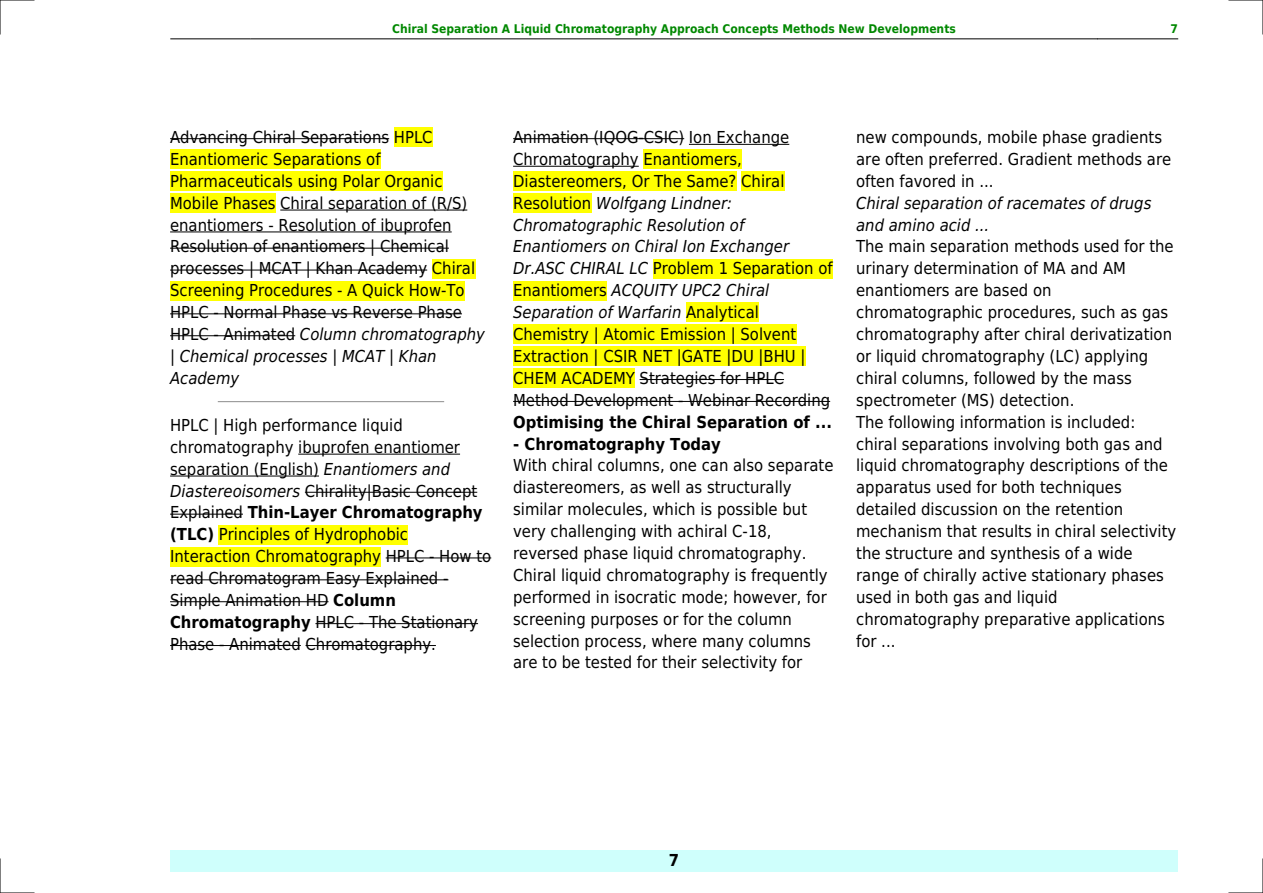
<style>
.page{position:relative;width:1263px;height:893px;background:#fff}
.page>*{position:absolute;margin:0;border:0;box-sizing:border-box;transform-origin:0 0}
.t1{font:16.5px/21.9px "DejaVu Sans Condensed";color:#000}
.t2{font:700 16.5px "DejaVu Sans Condensed";color:#000}
.t3{font:italic 16.5px/21.9px "DejaVu Sans Condensed";color:#000}
.t4{font:700 12px "DejaVu Sans Condensed";color:#080}
.s1{font-style:italic}
.s2{font-weight:700}
</style>
<div class="page">
<hr style="left:170px;top:39px;width:80px;height:1px;background:#000">
<hr style="left:251px;top:39px;width:846px;height:1px;background:#000">
<hr style="left:1097px;top:39px;width:81px;height:1px;background:#000">
<div style="left:170px;top:850px;width:1008px;height:22px;background:#cffffc"></div>
<hr style="left:170px;top:138px;width:219px;height:1px;background:#000">
<div style="left:394px;top:128px;width:39px;height:19px;background:#ff0"></div>
<div style="left:170px;top:150px;width:211px;height:19px;background:#ff0"></div>
<div style="left:170px;top:171px;width:273px;height:20px;background:#ff0"></div>
<div style="left:170px;top:193px;width:106px;height:20px;background:#ff0"></div>
<hr style="left:280px;top:210px;width:187px;height:1px;background:#000">
<hr style="left:170px;top:232px;width:282px;height:1px;background:#000">
<hr style="left:170px;top:248px;width:279px;height:1px;background:#000">
<hr style="left:170px;top:270px;width:257px;height:1px;background:#000">
<div style="left:432px;top:259px;width:43px;height:19px;background:#ff0"></div>
<div style="left:170px;top:281px;width:295px;height:19px;background:#ff0"></div>
<hr style="left:170px;top:313px;width:292px;height:1px;background:#000">
<hr style="left:170px;top:335px;width:125px;height:1px;background:#000">
<hr style="left:218px;top:401px;width:226px;height:1px;background:#999">
<hr style="left:298px;top:454px;width:162px;height:1px;background:#000">
<hr style="left:170px;top:476px;width:149px;height:1px;background:#000">
<hr style="left:305px;top:492px;width:172px;height:1px;background:#000">
<hr style="left:170px;top:514px;width:73px;height:1px;background:#000">
<div style="left:219px;top:525px;width:189px;height:19px;background:#ff0"></div>
<div style="left:170px;top:547px;width:211px;height:19px;background:#ff0"></div>
<hr style="left:386px;top:557px;width:105px;height:1px;background:#000">
<hr style="left:170px;top:579px;width:278px;height:1px;background:#000">
<hr style="left:170px;top:601px;width:158px;height:1px;background:#000">
<hr style="left:315px;top:623px;width:163px;height:1px;background:#000">
<hr style="left:170px;top:645px;width:131px;height:1px;background:#000">
<hr style="left:306px;top:645px;width:130px;height:1px;background:#000">
<hr style="left:513px;top:138px;width:171px;height:1px;background:#000">
<hr style="left:689px;top:144px;width:100px;height:1px;background:#000">
<hr style="left:513px;top:166px;width:126px;height:1px;background:#000">
<div style="left:643px;top:150px;width:99px;height:19px;background:#ff0"></div>
<div style="left:513px;top:171px;width:223px;height:20px;background:#ff0"></div>
<div style="left:741px;top:171px;width:43px;height:20px;background:#ff0"></div>
<div style="left:513px;top:193px;width:78px;height:20px;background:#ff0"></div>
<div style="left:653px;top:259px;width:180px;height:19px;background:#ff0"></div>
<div style="left:513px;top:281px;width:94px;height:19px;background:#ff0"></div>
<div style="left:686px;top:303px;width:73px;height:19px;background:#ff0"></div>
<div style="left:513px;top:325px;width:283px;height:19px;background:#ff0"></div>
<div style="left:513px;top:347px;width:292px;height:19px;background:#ff0"></div>
<div style="left:513px;top:368px;width:122px;height:20px;background:#ff0"></div>
<hr style="left:640px;top:379px;width:144px;height:1px;background:#000">
<hr style="left:513px;top:401px;width:317px;height:1px;background:#000">
<hr style="left:0;top:0;width:34px;height:1px;background:#000">
<hr style="left:1229px;top:0;width:34px;height:1px;background:#000">
<hr style="left:0;top:892px;width:34px;height:1px;background:#000">
<hr style="left:1229px;top:892px;width:34px;height:1px;background:#000">
<hr style="left:0;top:0;width:1px;height:34px;background:#000">
<hr style="left:0;top:859px;width:1px;height:34px;background:#000">
<hr style="left:1262px;top:0;width:1px;height:34px;background:#000">
<hr style="left:1262px;top:859px;width:1px;height:34px;background:#000">
<p class="t4" style="left:392px;top:21px;width:565px">Chiral Separation A Liquid Chromatography Approach Concepts Methods New Developments</p>
<p class="t4" style="left:1170px;top:21px;width:9px">7</p>
<p class="t1" style="left:170px;top:126px;width:316px">Advancing Chiral Separations HPLC Enantiomeric Separations of Pharmaceuticals using Polar Organic Mobile Phases Chiral separation of (R/S) enantiomers - Resolution of ibuprofen Resolution of enantiomers | Chemical processes | MCAT | Khan Academy Chiral Screening Procedures - A Quick How-To HPLC - Normal Phase vs Reverse Phase HPLC - Animated <span class="s1">Column chromatography | Chemical processes | MCAT | Khan Academy</span></p>
<p class="t1" style="left:170px;top:414px;width:323px">HPLC | High performance liquid chromatography ibuprofen enantiomer separation (English) <span class="s1">Enantiomers and Diastereoisomers</span> Chirality|Basic Concept Explained <span class="s2">Thin-Layer Chromatography (TLC)</span> Principles of Hydrophobic Interaction Chromatography HPLC - How to read Chromatogram Easy Explained - Simple Animation HD <span class="s2">Column Chromatography</span> HPLC - The Stationary Phase - Animated Chromatography.</p>
<p class="t1" style="left:513px;top:126px;width:321px">Animation (IQOG-CSIC) Ion Exchange Chromatography Enantiomers, Diastereomers, Or The Same? Chiral Resolution <span class="s1">Wolfgang Lindner:<br>Chromatographic Resolution of Enantiomers on Chiral Ion Exchanger Dr.ASC CHIRAL LC</span> Problem 1 Separation of Enantiomers <span class="s1">ACQUITY UPC2 Chiral Separation of Warfarin</span> Analytical Chemistry | Atomic Emission | Solvent Extraction | CSIR NET |GATE |DU |BHU | CHEM ACADEMY Strategies for HPLC Method Development - Webinar Recording</p>
<p class="t2" style="left:513px;top:412px;width:320px">Optimising the Chiral Separation of ...</p>
<p class="t2" style="left:513px;top:434px;width:209px">- Chromatography Today</p>
<p class="t1" style="left:513px;top:455px;width:322px">With chiral columns, one can also separate diastereomers, as well as structurally similar molecules, which is possible but very challenging with achiral C-18, reversed phase liquid chromatography.<br>Chiral liquid chromatography is frequently performed in isocratic mode; however, for screening purposes or for the column selection process, where many columns are to be tested for their selectivity for</p>
<p class="t1" style="left:856px;top:126px;width:317px">new compounds, mobile phase gradients are often preferred. Gradient methods are often favored in ...</p>
<p class="t3" style="left:856px;top:192px;width:297px">Chiral separation of racemates of drugs and amino acid ...</p>
<p class="t1" style="left:856px;top:236px;width:322px">The main separation methods used for the urinary determination of MA and AM enantiomers are based on chromatographic procedures, such as gas chromatography after chiral derivatization or liquid chromatography (LC) applying chiral columns, followed by the mass spectrometer (MS) detection.<br>The following information is included: chiral separations involving both gas and liquid chromatography descriptions of the apparatus used for both techniques detailed discussion on the retention mechanism that results in chiral selectivity the structure and synthesis of a wide range of chirally active stationary phases used in both gas and liquid chromatography preparative applications for ...</p>
<p class="t2" style="left:669px;top:851px;width:12px">7</p>
</div>
